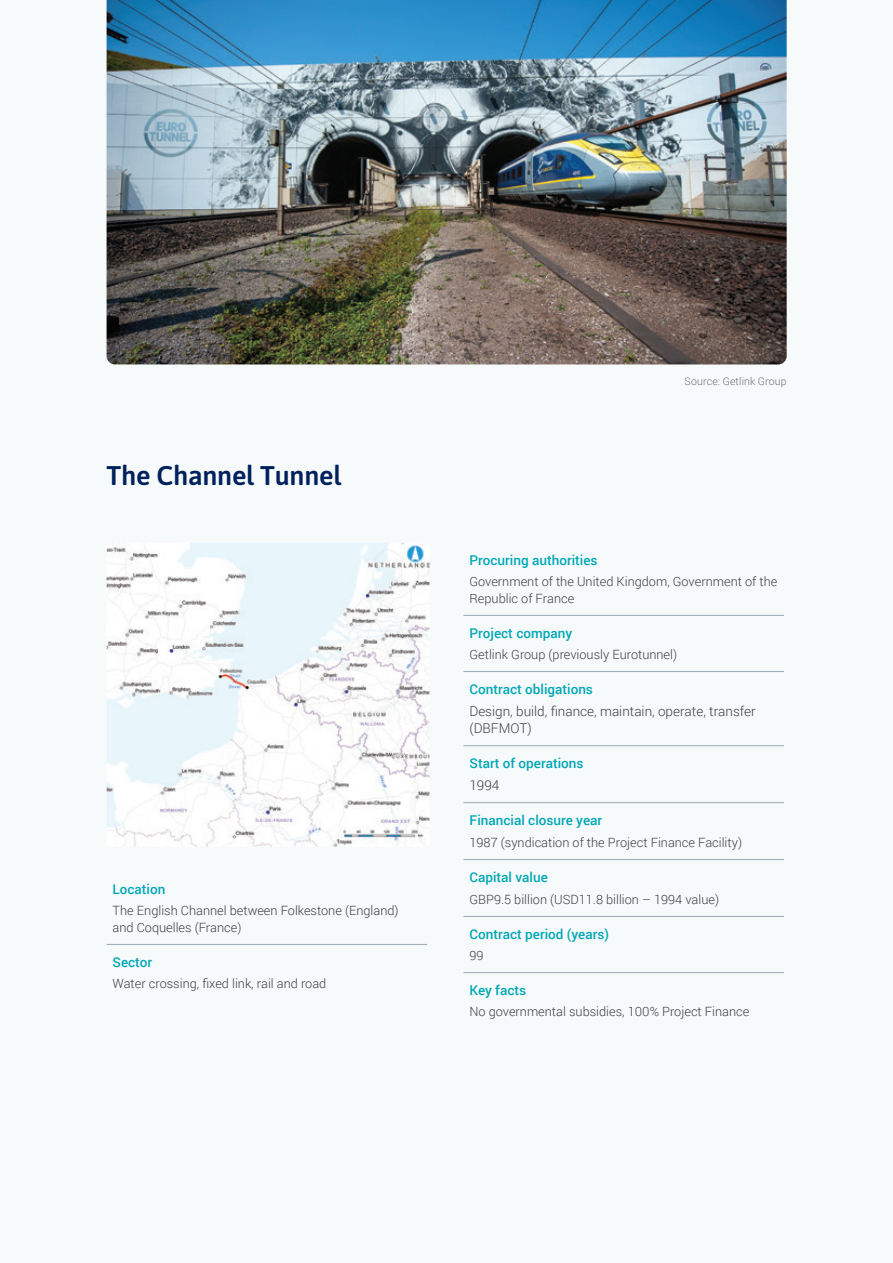
<style>
.page{position:relative;width:893px;height:1263px;background:#f7fafa}
.page>*{position:absolute;margin:0;border:0;box-sizing:border-box;transform-origin:0 0}
.Case_Study_heading{font:500 27px "Asap";letter-spacing:-.01em;color:#00215d}
.Body{font:500 13.5px "Roboto";color:#00a7b6}
.Body-2{font:300 13.5px/17.2px "Roboto";color:#3e3e3f}
.Table_copy{font:300 12.75px/16.5px "Roboto";color:#3e3e3f}
.Body-3{font:300 12.75px "Roboto";color:#3e3e3f}
.Source{font:300 10.5px "Roboto";letter-spacing:.015em;color:#6c6d70}
</style>
<div class="page">
<hr style="left:107px;top:944px;width:320px;height:1px;background:#9fa9b2">
<hr style="left:463px;top:615px;width:321px;height:1px;background:#9fa9b2">
<hr style="left:463px;top:671px;width:321px;height:1px;background:#9fa9b2">
<hr style="left:463px;top:859px;width:321px;height:1px;background:#9fa9b2">
<hr style="left:463px;top:916px;width:321px;height:1px;background:#9fa9b2">
<hr style="left:463px;top:972px;width:321px;height:1px;background:#9fa9b2">
<hr style="left:463px;top:745px;width:321px;height:1px;background:#9fa9b2">
<hr style="left:463px;top:802px;width:321px;height:1px;background:#9fa9b2">
<img style="left:107px;top:0;width:680px;height:364px">
<img style="left:107px;top:543px;width:322px;height:304px">
<p class="Case_Study_heading" style="left:107px;top:457px;width:236px">The Channel Tunnel</p>
<p class="Body" style="left:113px;top:880px;width:54px">Location</p>
<p class="Table_copy" style="left:113px;top:902px;width:288px">The English Channel between Folkestone (England) and Coquelles (France)</p>
<p class="Body" style="left:113px;top:953px;width:41px">Sector</p>
<p class="Table_copy" style="left:113px;top:975px;width:215px">Water crossing, fixed link, rail and road</p>
<p class="Source" style="left:684px;top:374px;width:104px">Source: Getlink Group</p>
<p class="Body" style="left:469px;top:551px;width:130px">Procuring authorities</p>
<p class="Table_copy" style="left:469px;top:573px;width:309px">Government of the United Kingdom, Government of the<br>Republic of France</p>
<p class="Body" style="left:469px;top:624px;width:104px">Project company</p>
<p class="Body-3" style="left:469px;top:645px;width:209px">Getlink Group (previously Eurotunnel)</p>
<p class="Body" style="left:469px;top:680px;width:125px">Contract obligations</p>
<p class="Body-2" style="left:469px;top:702px;width:288px">Design, build, finance, maintain, operate, transfer (DBFMOT)</p>
<p class="Body" style="left:469px;top:754px;width:116px">Start of operations</p>
<p class="Body-2" style="left:469px;top:776px;width:31px">1994</p>
<p class="Body" style="left:469px;top:811px;width:134px">Financial closure year</p>
<p class="Table_copy" style="left:469px;top:833px;width:274px">1987 (syndication of the Project Finance Facility)</p>
<p class="Body" style="left:469px;top:868px;width:80px">Capital value</p>
<p class="Table_copy" style="left:469px;top:890px;width:251px">GBP9.5 billion (USD11.8 billion – 1994 value)</p>
<p class="Body" style="left:469px;top:925px;width:141px">Contract period (years)</p>
<p class="Body-3" style="left:469px;top:946px;width:16px">99</p>
<p class="Body" style="left:469px;top:981px;width:58px">Key facts</p>
<p class="Body-3" style="left:469px;top:1003px;width:281px">No governmental subsidies, 100% Project Finance</p>
</div>
